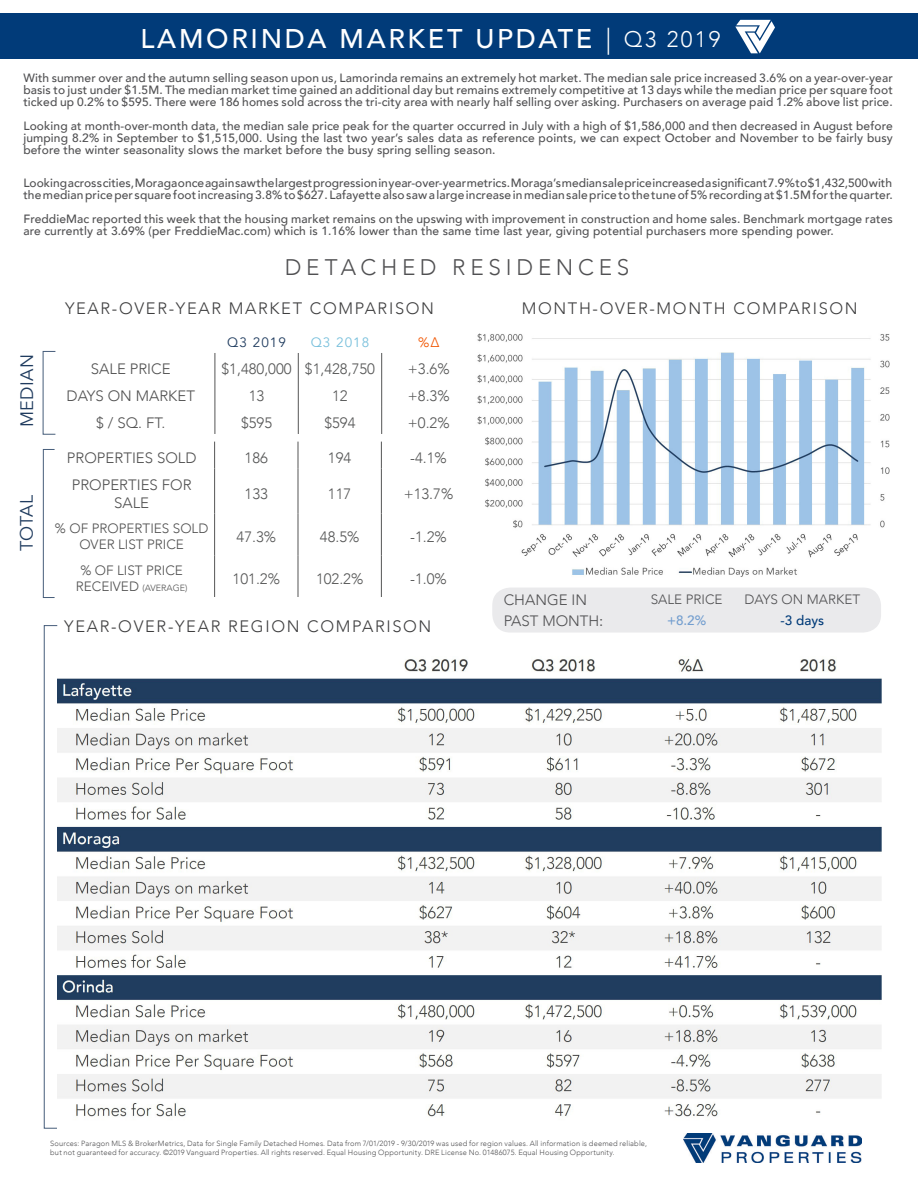
<style>
.page{position:relative;width:918px;height:1188px;background:#fff}
.page>*{position:absolute;margin:0;border:0;box-sizing:border-box;transform-origin:0 0}
.t1{font:500 27px "Avenir";letter-spacing:.1em;color:#fff}
.Header_1{font:300 22.5px "Avenir";letter-spacing:.21em;color:#505052}
.t2{font:18px "Avenir";letter-spacing:.015em;color:#203c5f}
.t3{font:300 16.5px "Avenir";letter-spacing:.1em;color:#3e3e3f}
.t4{font:300 15px "Avenir";color:#555656}
.t5{font:300 15px/18px "Avenir";color:#505050;text-align:center}
.t6{font:300 15px "Avenir";color:#505052}
.t7{font:300 13.5px/16.2px "Avenir";color:#505050;text-align:center}
.t8{font:300 13.5px "Avenir";color:#505052}
.t9{font:500 13.5px "Avenir";color:#013b79}
.t10{font:13.5px "Avenir";letter-spacing:.075em;color:#203c5f}
.t11{font:13.5px "Avenir";letter-spacing:.075em;color:#79c0dc}
.t12{font:500 13.5px "Avenir";color:#739ecf}
.t13{font:13.5px "Avenir";color:#f15500}
.t14{font:500 12px/12px "Avenir";letter-spacing:.01em;color:#505052;text-align:justify}
.t15{font:300 9px "Avenir";color:#505050}
.Header_1-2{font:300 7.5px "Avenir";letter-spacing:.02em;color:#505052}
.s1{font-weight:300}
.s2{font-weight:300;font-size:22.5px}
.s3{font-size:13.5px}
.s4{font-weight:400}
</style>
<div class="page">
<img style="left:683px;top:1133px;width:179px;height:29px">
<div style="left:0;top:14px;width:918px;height:45px;background:#013b79"></div>
<svg style="left:735px;top:20px;width:40px;height:33px"></svg>
<img style="left:477px;top:333px;width:413px;height:244px">
<div style="left:492px;top:588px;width:389px;height:45px;background:#eaeaec;border-radius:18px"></div>
<svg style="left:47px;top:350px;width:336px;height:84px"></svg>
<div style="left:44px;top:625px;width:14px;height:504px;border:1px solid #465d7a"></div>
<svg style="left:214px;top:442px;width:168px;height:72px"></svg>
<hr style="left:214px;top:469px;width:1px;height:45px;background:#555656">
<hr style="left:298px;top:469px;width:1px;height:45px;background:#555656">
<hr style="left:381px;top:469px;width:1px;height:45px;background:#555656">
<hr style="left:214px;top:514px;width:1px;height:41px;background:#555656">
<hr style="left:298px;top:514px;width:1px;height:41px;background:#555656">
<hr style="left:381px;top:514px;width:1px;height:41px;background:#555656">
<hr style="left:214px;top:555px;width:1px;height:42px;background:#555656">
<hr style="left:298px;top:555px;width:1px;height:42px;background:#555656">
<hr style="left:381px;top:555px;width:1px;height:42px;background:#555656">
<div style="left:43px;top:449px;width:12px;height:149px;border:1px solid #465d7a"></div>
<img style="left:57px;top:651px;width:825px;height:478px">
<p class="t1" style="left:141px;top:16px;width:581px">LAMORINDA MARKET UPDATE <span class="s1">|</span> <span class="s2">Q3 2019</span></p>
<p class="t14" style="left:23px;top:71px;width:871px">With summer over and the autumn selling season upon us, Lamorinda remains an extremely hot market. The median sale price increased 3.6% on a year-over-year basis to just under $1.5M. The median market time gained an additional day but remains extremely competitive at 13 days while the median price per square foot ticked up 0.2% to $595. There were 186 homes sold across the tri-city area with nearly half selling over asking. Purchasers on average paid 1.2% above list price.</p>
<p class="t14" style="left:23px;top:119px;width:871px">Looking at month-over-month data, the median sale price peak for the quarter occurred in July with a high of $1,586,000 and then decreased in August before jumping 8.2% in September to $1,515,000. Using the last two year’s sales data as reference points, we can expect October and November to be fairly busy before the winter seasonality slows the market before the busy spring selling season.</p>
<p class="t14" style="left:23px;top:176px;width:871px">Looking across cities, Moraga once again saw the largest progression in year-over-year metrics. Moraga’s median sale price increased a significant 7.9% to $1,432,500 with the median price per square foot increasing 3.8% to $627. Lafayette also saw a large increase in median sale price to the tune of 5% recording at $1.5M for the quarter.</p>
<p class="t14" style="left:23px;top:212px;width:871px">FreddieMac reported this week that the housing market remains on the upswing with improvement in construction and home sales. Benchmark mortgage rates are currently at 3.69% (per FreddieMac.com) which is 1.16% lower than the same time last year, giving potential purchasers more spending power.</p>
<p class="Header_1" style="left:285px;top:254px;width:346px">DETACHED RESIDENCES</p>
<p class="t3" style="left:522px;top:299px;width:338px">MONTH-OVER-MONTH COMPARISON</p>
<p class="t3" style="left:65px;top:299px;width:371px">YEAR-OVER-YEAR MARKET COMPARISON</p>
<p class="t2" style="left:16px;top:427px;width:74px;rotate:-90deg">MEDIAN</p>
<p class="t2" style="left:16px;top:551px;width:58px;rotate:-90deg">TOTAL</p>
<p class="t10" style="left:227px;top:334px;width:60px">Q3 2019</p>
<p class="t11" style="left:311px;top:334px;width:60px">Q3 2018</p>
<p class="t13" style="left:418px;top:334px;width:23px">%Δ</p>
<p class="t5" style="left:91px;top:360px;width:81px">SALE PRICE</p>
<p class="t4" style="left:222px;top:360px;width:72px">$1,480,000</p>
<p class="t4" style="left:305px;top:360px;width:72px">$1,428,750</p>
<p class="t4" style="left:408px;top:360px;width:43px">+3.6%</p>
<p class="t5" style="left:67px;top:387px;width:130px">DAYS ON MARKET</p>
<p class="t4" style="left:249px;top:387px;width:17px">13</p>
<p class="t4" style="left:332px;top:387px;width:17px">12</p>
<p class="t4" style="left:408px;top:387px;width:43px">+8.3%</p>
<p class="t5" style="left:96px;top:414px;width:70px">$ / SQ. FT.</p>
<p class="t4" style="left:241px;top:414px;width:33px">$595</p>
<p class="t4" style="left:324px;top:414px;width:33px">$594</p>
<p class="t4" style="left:408px;top:414px;width:43px">+0.2%</p>
<p class="t5" style="left:67px;top:448px;width:131px">PROPERTIES SOLD</p>
<p class="t4" style="left:245px;top:449px;width:25px">186</p>
<p class="t4" style="left:328px;top:449px;width:25px">194</p>
<p class="t4" style="left:410px;top:449px;width:38px">-4.1%</p>
<p class="t5" style="left:72px;top:475px;width:121px">PROPERTIES FOR<br>SALE</p>
<p class="t4" style="left:245px;top:485px;width:25px">133</p>
<p class="t4" style="left:328px;top:485px;width:25px">117</p>
<p class="t4" style="left:404px;top:485px;width:51px">+13.7%</p>
<p class="t7" style="left:55px;top:520px;width:155px">% OF PROPERTIES SOLD<br>OVER LIST PRICE</p>
<p class="t4" style="left:237px;top:528px;width:41px">47.3%</p>
<p class="t4" style="left:320px;top:528px;width:41px">48.5%</p>
<p class="t4" style="left:410px;top:528px;width:38px">-1.2%</p>
<p class="t7" style="left:80px;top:562px;width:104px">% OF LIST PRICE</p>
<p class="t15" style="left:76px;top:583px;width:113px"><span class="s3">RECEIVED</span> (AVERAGE)</p>
<p class="t4" style="left:233px;top:570px;width:49px">101.2%</p>
<p class="t4" style="left:316px;top:570px;width:49px">102.2%</p>
<p class="t4" style="left:410px;top:570px;width:38px">-1.0%</p>
<p class="t3" style="left:64px;top:617px;width:369px">YEAR-OVER-YEAR REGION COMPARISON</p>
<p class="t6" style="left:504px;top:591px;width:85px">CHANGE IN</p>
<p class="t6" style="left:504px;top:612px;width:101px">PAST MONTH<span class="s4">:</span></p>
<p class="t8" style="left:651px;top:592px;width:73px">SALE PRICE</p>
<p class="t12" style="left:667px;top:609px;width:41px">+8.2%</p>
<p class="t8" style="left:745px;top:592px;width:117px">DAYS ON MARKET</p>
<p class="t9" style="left:781px;top:609px;width:45px">-3 days</p>
<p class="Header_1-2" style="left:50px;top:1139px;width:598px">Sources: Paragon MLS &amp; BrokerMetrics, Data for Single Family Detached Homes. Data from 7/01/2019 - 9/30/2019 was used for region values. All information is deemed reliable,</p>
<p class="Header_1-2" style="left:50px;top:1148px;width:566px">but not guaranteed for accuracy. ©2019 Vanguard Properties. All rights reserved. Equal Housing Opportunity. DRE License No. 01486075. Equal Housing Opportunity.</p>
</div>
